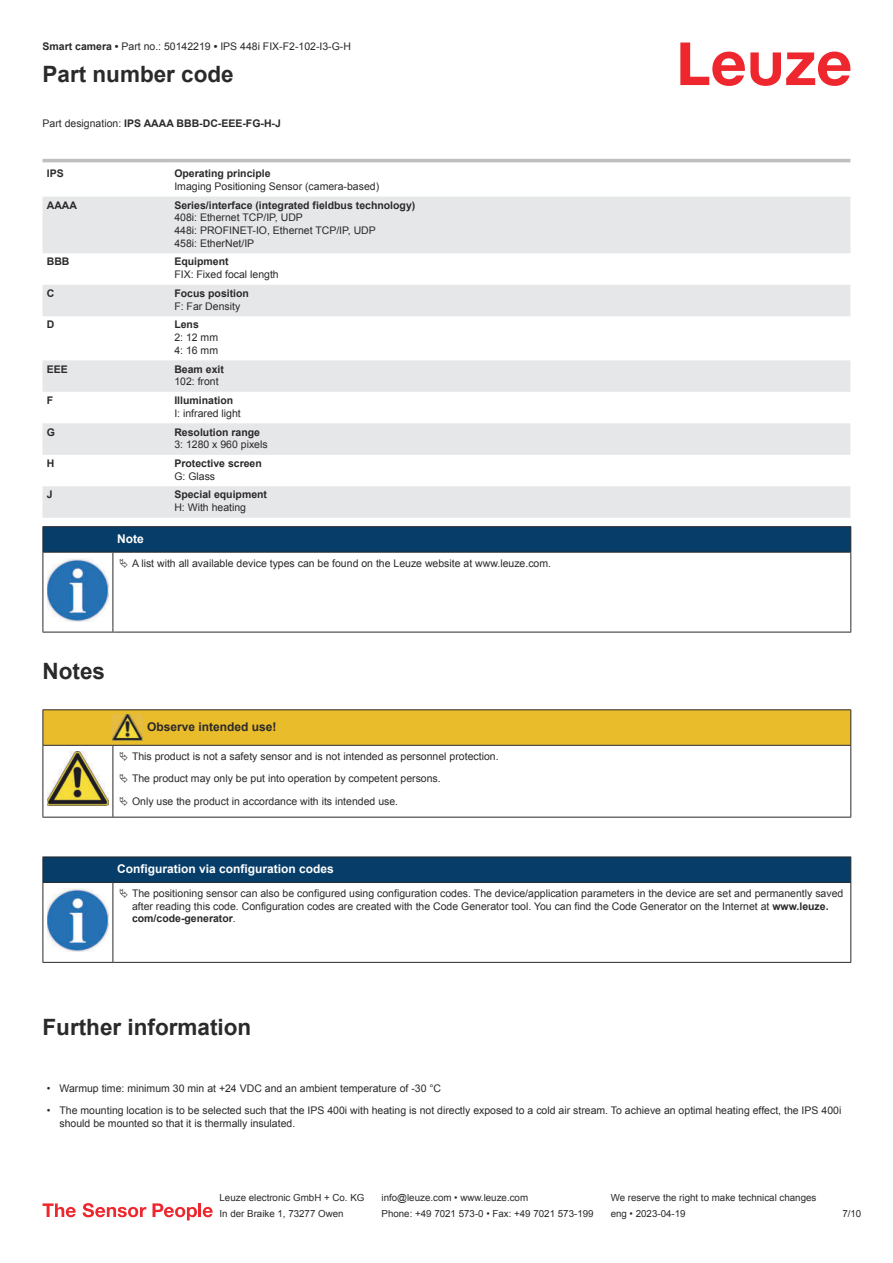
<style>
.page{position:relative;width:893px;height:1263px;background:#fff}
.page>*{position:absolute;margin:0;border:0;box-sizing:border-box;transform-origin:0 0}
.t1{font:700 22.5px "Arial";color:#2b292a}
.t2{font:700 12px "Arial";color:#fff}
.t3{font:700 12px "Arial";color:#2b292a}
.t4{font:10.5px/12.6px "Arial";color:#2b292a}
.t5{font:700 10.5px "Arial";color:#2b292a}
.t6{font:9.75px "Arial";color:#2b292a}
.s1{font-weight:700}
.s2{font-weight:400}
</style>
<div class="page">
<svg style="left:680px;top:43px;width:170px;height:43px"></svg>
<svg style="left:43px;top:158px;width:807px;height:39px"></svg>
<svg style="left:43px;top:197px;width:807px;height:321px;fill:#e6e7e9"></svg>
<hr style="left:43px;top:159px;width:127px;height:3px;background:#bdbfc1">
<hr style="left:170px;top:159px;width:680px;height:3px;background:#bdbfc1">
<svg style="left:43px;top:1203px;width:33px;height:14px"></svg>
<svg style="left:83px;top:1203px;width:63px;height:14px"></svg>
<svg style="left:153px;top:1203px;width:44px;height:17px"></svg>
<hr style="left:198px;top:1203px;width:3px;height:14px;background:#ed272d">
<svg style="left:203px;top:1207px;width:10px;height:10px"></svg>
<svg style="left:44px;top:553px;width:806px;height:79px"></svg>
<hr style="left:43px;top:526px;width:70px;height:1px;background:#2b292a">
<hr style="left:43px;top:552px;width:70px;height:1px;background:#2b292a">
<hr style="left:113px;top:526px;width:738px;height:1px;background:#2b292a">
<svg style="left:43px;top:527px;width:808px;height:25px;background:#063c67"></svg>
<hr style="left:113px;top:552px;width:738px;height:1px;background:#2b292a">
<hr style="left:43px;top:553px;width:1px;height:75px;background:#2b292a">
<hr style="left:113px;top:553px;width:1px;height:75px;background:#2b292a">
<hr style="left:850px;top:553px;width:1px;height:75px;background:#2b292a">
<hr style="left:43px;top:632px;width:70px;height:1px;background:#2b292a">
<hr style="left:113px;top:632px;width:738px;height:1px;background:#2b292a">
<img style="left:47px;top:559px;width:61px;height:62px">
<div style="left:115px;top:553px;width:734px;height:22px;background:#fff"></div>
<div style="left:44px;top:710px;width:806px;height:35px;background:#e8bc2a"></div>
<svg style="left:44px;top:746px;width:806px;height:71px"></svg>
<hr style="left:43px;top:709px;width:70px;height:1px;background:#2b292a">
<hr style="left:43px;top:710px;width:1px;height:35px;background:#2b292a">
<hr style="left:43px;top:745px;width:70px;height:1px;background:#2b292a">
<hr style="left:113px;top:709px;width:30px;height:1px;background:#2b292a">
<hr style="left:113px;top:745px;width:30px;height:1px;background:#2b292a">
<hr style="left:143px;top:709px;width:708px;height:1px;background:#2b292a">
<hr style="left:850px;top:710px;width:1px;height:35px;background:#2b292a">
<hr style="left:143px;top:745px;width:708px;height:1px;background:#2b292a">
<hr style="left:43px;top:746px;width:1px;height:67px;background:#2b292a">
<hr style="left:113px;top:746px;width:1px;height:67px;background:#2b292a">
<hr style="left:850px;top:746px;width:1px;height:67px;background:#2b292a">
<hr style="left:43px;top:817px;width:70px;height:1px;background:#2b292a">
<hr style="left:113px;top:817px;width:30px;height:1px;background:#2b292a">
<hr style="left:143px;top:817px;width:708px;height:1px;background:#2b292a">
<img style="left:113px;top:714px;width:30px;height:26px">
<img style="left:47px;top:752px;width:61px;height:53px">
<svg style="left:115px;top:746px;width:734px;height:67px"></svg>
<svg style="left:44px;top:883px;width:806px;height:79px"></svg>
<hr style="left:43px;top:856px;width:70px;height:1px;background:#2b292a">
<hr style="left:43px;top:882px;width:70px;height:1px;background:#2b292a">
<hr style="left:113px;top:856px;width:738px;height:1px;background:#2b292a">
<div style="left:43px;top:857px;width:808px;height:25px;background:#063d69"></div>
<hr style="left:113px;top:882px;width:738px;height:1px;background:#2b292a">
<hr style="left:43px;top:883px;width:1px;height:75px;background:#2b292a">
<hr style="left:113px;top:883px;width:1px;height:75px;background:#2b292a">
<hr style="left:850px;top:883px;width:1px;height:75px;background:#2b292a">
<hr style="left:43px;top:962px;width:70px;height:1px;background:#2b292a">
<hr style="left:113px;top:962px;width:738px;height:1px;background:#2b292a">
<img style="left:47px;top:889px;width:61px;height:63px">
<div style="left:115px;top:883px;width:734px;height:48px;background:#fff"></div>
<svg style="left:120px;top:752px;width:8px;height:9px"></svg>
<svg style="left:120px;top:774px;width:8px;height:9px"></svg>
<svg style="left:120px;top:796px;width:8px;height:9px"></svg>
<p class="t4" style="left:43px;top:41px;width:310px"><span class="s1">Smart camera •</span> Part no.: 50142219 <span class="s1">•</span> IPS 448i FIX-F2-102-I3-G-H</p>
<h1 class="t1" style="left:43px;top:66px;width:193px">Part number code</h1>
<p class="t5" style="left:43px;top:119px;width:240px"><span class="s2">Part designation:</span> IPS AAAA BBB-DC-EEE-FG-H-J</p>
<p class="t5" style="left:47px;top:170px;width:18px">IPS</p>
<p class="t5" style="left:174px;top:170px;width:98px">Operating principle</p>
<p class="t4" style="left:174px;top:181px;width:206px">Imaging Positioning Sensor (camera-based)</p>
<p class="t5" style="left:47px;top:201px;width:32px">AAAA</p>
<p class="t5" style="left:174px;top:201px;width:242px">Series/interface (integrated fieldbus technology)</p>
<p class="t4" style="left:174px;top:212px;width:203px">408i: Ethernet TCP/IP, UDP<br>448i: PROFINET-IO, Ethernet TCP/IP, UDP<br>458i: EtherNet/IP</p>
<p class="t5" style="left:47px;top:258px;width:24px">BBB</p>
<p class="t5" style="left:174px;top:258px;width:56px">Equipment</p>
<p class="t4" style="left:174px;top:269px;width:106px">FIX: Fixed focal length</p>
<p class="t5" style="left:47px;top:289px;width:9px">C</p>
<p class="t5" style="left:174px;top:289px;width:76px">Focus position</p>
<p class="t4" style="left:174px;top:300px;width:67px">F: Far Density</p>
<p class="t5" style="left:47px;top:321px;width:9px">D</p>
<p class="t5" style="left:174px;top:321px;width:26px">Lens</p>
<p class="t4" style="left:174px;top:332px;width:45px">2: 12 mm<br>4: 16 mm</p>
<p class="t5" style="left:47px;top:365px;width:23px">EEE</p>
<p class="t5" style="left:174px;top:365px;width:51px">Beam exit</p>
<p class="t4" style="left:174px;top:376px;width:46px">102: front</p>
<p class="t5" style="left:47px;top:396px;width:8px">F</p>
<p class="t5" style="left:174px;top:396px;width:60px">Illumination</p>
<p class="t4" style="left:174px;top:408px;width:68px">I: infrared light</p>
<p class="t5" style="left:47px;top:428px;width:10px">G</p>
<p class="t5" style="left:174px;top:428px;width:87px">Resolution range</p>
<p class="t4" style="left:174px;top:439px;width:95px">3: 1280 x 960 pixels</p>
<p class="t5" style="left:47px;top:459px;width:9px">H</p>
<p class="t5" style="left:174px;top:459px;width:89px">Protective screen</p>
<p class="t4" style="left:174px;top:471px;width:42px">G: Glass</p>
<p class="t5" style="left:47px;top:491px;width:7px">J</p>
<p class="t5" style="left:174px;top:491px;width:94px">Special equipment</p>
<p class="t4" style="left:174px;top:502px;width:73px">H: With heating</p>
<p class="t2" style="left:117px;top:534px;width:28px">Note</p>
<p class="t4" style="left:132px;top:558px;width:421px">A list with all available device types can be found on the Leuze website at www.leuze.com.</p>
<h1 class="t1" style="left:43px;top:663px;width:64px">Notes</h1>
<p class="t3" style="left:147px;top:722px;width:131px">Observe intended use!</p>
<p class="t4" style="left:132px;top:746px;width:368px;line-height:22.4px">This product is not a safety sensor and is not intended as personnel protection.<br>The product may only be put into operation by competent persons.<br>Only use the product in accordance with its intended use.</p>
<p class="t2" style="left:117px;top:864px;width:218px">Configuration via configuration codes</p>
<p class="t4" style="left:132px;top:888px;width:713px">The positioning sensor can also be configured using configuration codes. The device/application parameters in the device are set and permanently saved after reading this code. Configuration codes are created with the Code Generator tool. You can find the Code Generator on the Internet at <span class="s1">www.leuze. com/code-generator</span>.</p>
<h1 class="t1" style="left:43px;top:1018px;width:210px">Further information</h1>
<p class="t4" style="left:47px;top:1083px;width:396px">• Warmup time: minimum 30 min at +24 VDC and an ambient temperature of -30 °C</p>
<p class="t4" style="left:60px;top:1105px;width:783px;text-indent:-13px">• The mounting location is to be selected such that the IPS 400i with heating is not directly exposed to a cold air stream. To achieve an optimal heating effect, the IPS 400i should be mounted so that it is thermally insulated.</p>
<p class="t6" style="left:220px;top:1194px;width:146px">Leuze electronic GmbH + Co. KG</p>
<p class="t6" style="left:381px;top:1194px;width:148px">info@leuze.com • www.leuze.com</p>
<p class="t6" style="left:611px;top:1194px;width:207px">We reserve the right to make technical changes</p>
<p class="t6" style="left:220px;top:1210px;width:126px">In der Braike 1, 73277 Owen</p>
<p class="t6" style="left:381px;top:1210px;width:214px">Phone: +49 7021 573-0 • Fax: +49 7021 573-199</p>
<p class="t6" style="left:611px;top:1210px;width:76px">eng • 2023-04-19</p>
<p class="t6" style="left:842px;top:1210px;width:20px">7 /10</p>
</div>
